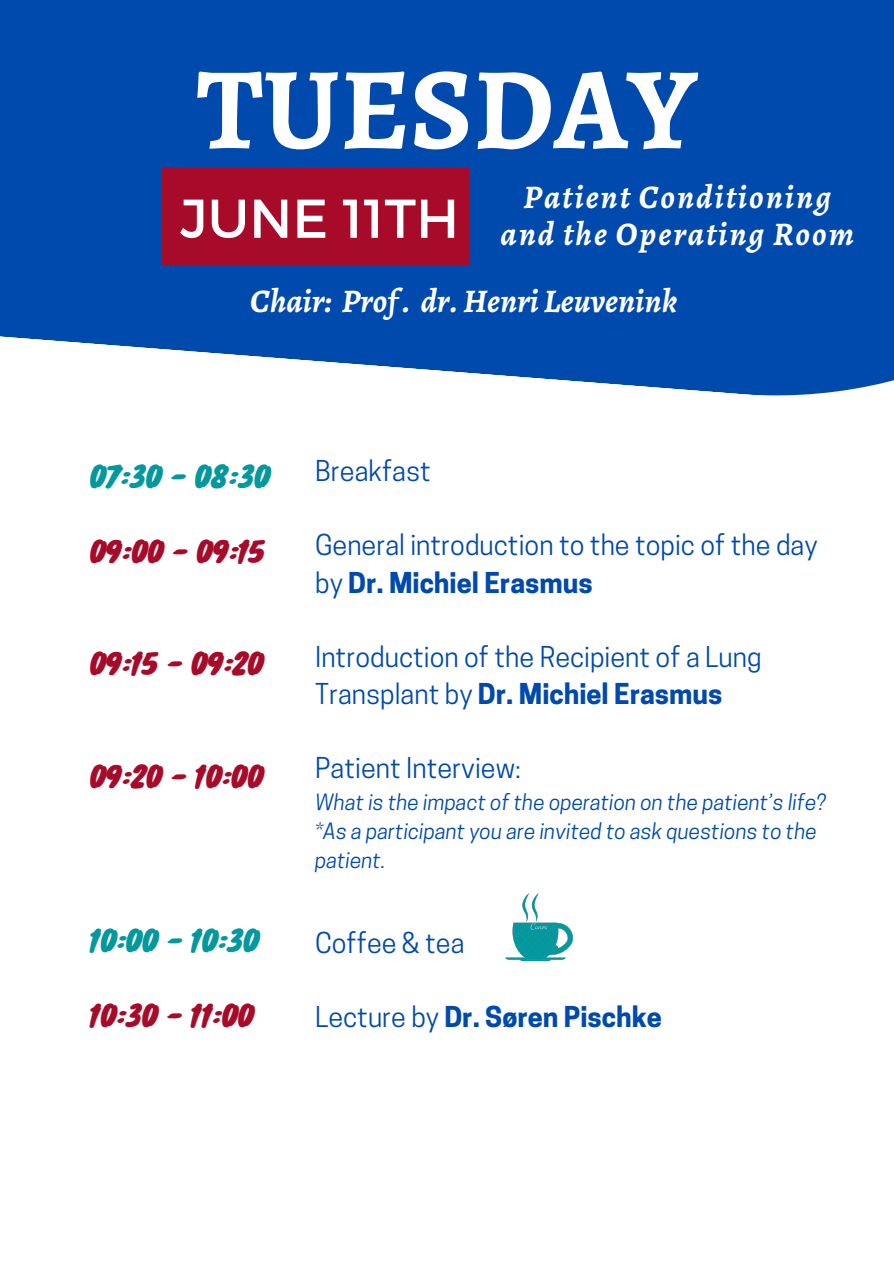
<style>
.page{position:relative;width:894px;height:1264px;background:#fff}
.page>*{position:absolute;margin:0;border:0;box-sizing:border-box;transform-origin:0 0}
.t1{font:700 117px "Alegreya";color:#fff}
.t2{font:54.45px "Montserrat";color:#fff}
.t3{font:italic 700 33px/37.2px "Alegreya";letter-spacing:.06em;color:#fff;text-align:center}
.t4{font:italic 700 33px "Alegreya";color:#fff}
.t5{font:27px/37.2px "Cooper Hewitt";color:#004aad}
.t6{font:27px "Knewave";color:#a80b29}
.t7{font:700 27px "Cooper Hewitt";color:#004aad}
.t8{font:27px "Knewave";color:#03989e}
.t9{font:italic 21px/29.2px "Cooper Hewitt";color:#004aad}
.s1{font-weight:700}
.s2{font-weight:400}
</style>
<div class="page">
<svg style="left:0;top:0;width:893px;height:396px;fill:#004aad"></svg>
<div style="left:162px;top:168px;width:306px;height:98px;background:#a80b29"></div>
<img style="left:505px;top:893px;width:67px;height:67px">
<h1 class="t1" style="left:197px;top:29px;width:501px">TUESDAY</h1>
<h3 class="t3" style="left:500px;top:178px;width:355px">Patient Conditioning and the Operating Room</h3>
<h3 class="t4" style="left:250px;top:278px;width:428px">Chair: Prof . dr. Henri Leuvenink</h3>
<h2 class="t2" style="left:180px;top:183px;width:280px">JUNE 11TH</h2>
<h5 class="t8" style="left:89px;top:454px;width:182px">07:30 - 08:30</h5>
<h5 class="t6" style="left:89px;top:529px;width:177px">09:00 - 09:15</h5>
<h5 class="t6" style="left:89px;top:641px;width:175px">09:15 - 09:20</h5>
<h5 class="t6" style="left:89px;top:754px;width:175px">09:20 - 10:00</h5>
<h5 class="t8" style="left:89px;top:918px;width:171px">10:00 - 10:30</h5>
<h5 class="t6" style="left:89px;top:993px;width:166px">10:30 - 11:00</h5>
<h4 class="t5" style="left:315px;top:456px;width:117px">Breakfast</h4>
<h4 class="t5" style="left:315px;top:530px;width:503px">General introduction to the topic of the day by <span class="s1">Dr. Michiel Erasmus</span></h4>
<h4 class="t5" style="left:315px;top:641px;width:448px">Introduction of the Recipient of a Lung<br>Transplant by <span class="s1">Dr. Michiel Erasmus</span></h4>
<p class="t5" style="left:315px;top:753px;width:207px">Patient Interview:</p>
<p class="t9" style="left:315px;top:789px;width:512px">What is the impact of the operation on the patient’s life? *As a participant you are invited to ask questions to the patient.</p>
<h4 class="t5" style="left:315px;top:927px;width:151px">Coffee &amp; tea</h4>
<h4 class="t7" style="left:315px;top:1006px;width:348px"><span class="s2">Lecture by</span> Dr. Søren Pischke</h4>
</div>
